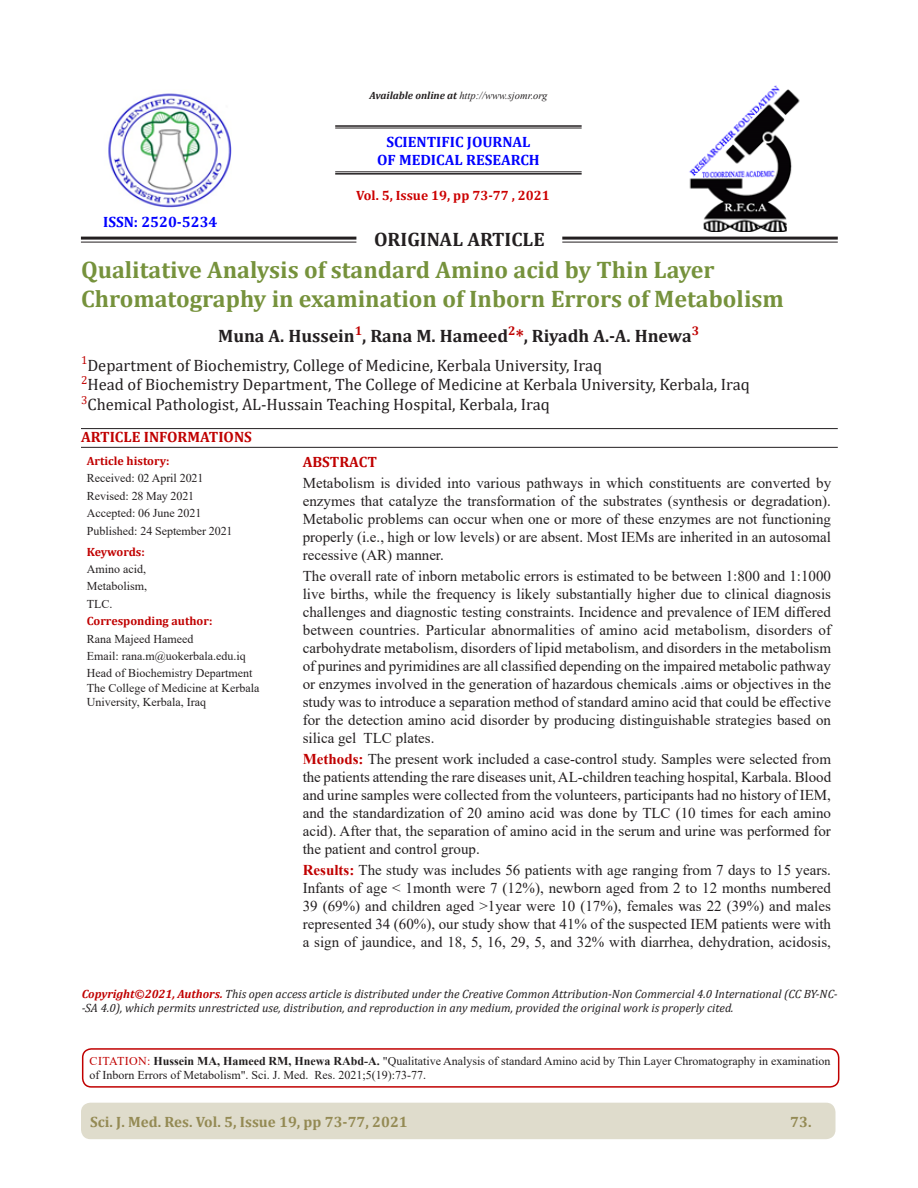
<style>
.page{position:relative;width:918px;height:1188px;background:#fff}
.page>*{position:absolute;margin:0;border:0;box-sizing:border-box;transform-origin:0 0}
.article_head{font:700 24px/28.8px "Cambria";color:#76923c}
.Subject{font:700 19.5px "Cambria";color:#231f20}
.author{font:700 18px "Cambria";color:#231f20}
.affiliation{font:16.5px/19.8px "Cambria";color:#231f20}
.Abstract{font:15px/18px "Times New Roman";color:#231f20;text-align:justify}
.t1{font:700 15px/18px "Cambria";color:#00f;text-align:center}
.t2{font:700 15px "Cambria";color:#948a54}
.Corresponding_Author{font:700 15px "Cambria";color:#c00000}
.Abstract-2{font:700 15px "Cambria";color:#c00000}
.t3{font:700 13.5px "Cambria";color:#c00}
.Abstract-3{font:12px/14.4px "Times New Roman";color:#231f20}
.t4{font:italic 12px/14.4px "Cambria";color:#231f20}
.Corresponding_Author-2{font:12px/14.4px "Times New Roman";color:#231f20}
.Corresponding_Author-3{font:700 12px "Cambria";color:#c00000}
.Abstract-4{font:700 12px "Cambria";letter-spacing:-.015em;color:#c00000}
.t5{font:italic 10.5px "Times New Roman";color:#231f20}
.s1{font-family:"Cambria";font-weight:700}
.s2{color:#c00000}
.s3{font-weight:700;color:#c00000}
.s4{font-weight:700}
</style>
<div class="page">
<img style="left:689px;top:86px;width:111px;height:146px">
<img style="left:108px;top:93px;width:124px;height:115px">
<div style="left:81px;top:1103px;width:755px;height:36px;background:#dfdccc;border-radius:9px"></div>
<hr style="left:81px;top:237px;width:275px;height:3px;background:#231f20">
<hr style="left:81px;top:242px;width:275px;height:1px;background:#231f20">
<hr style="left:562px;top:237px;width:276px;height:3px;background:#231f20">
<hr style="left:562px;top:242px;width:276px;height:1px;background:#231f20">
<hr style="left:81px;top:428px;width:757px;height:1px;background:#231f20">
<hr style="left:81px;top:447px;width:757px;height:1px;background:#231f20">
<div style="left:82px;top:1048px;width:757px;height:40px;border:2px solid #c00000;border-radius:9px"></div>
<hr style="left:335px;top:125px;width:247px;height:2px;background:#231f20">
<hr style="left:335px;top:128px;width:247px;height:1px;background:#231f20">
<hr style="left:335px;top:173px;width:247px;height:2px;background:#231f20">
<hr style="left:335px;top:172px;width:247px;height:1px;background:#231f20">
<p class="t1" style="left:103px;top:212px;width:116px">ISSN: 2520-5234</p>
<p class="t5" style="left:369px;top:88px;width:180px"><span class="s1">Available online at</span> http://www.sjomr.org</p>
<p class="t1" style="left:377px;top:132px;width:164px">SCIENTIFIC JOURNAL<br>OF MEDICAL RESEARCH</p>
<p class="t3" style="left:356px;top:187px;width:195px">Vol. 5, Issue 19, pp 73-77 , 2021</p>
<p class="Subject" style="left:374px;top:228px;width:172px">ORIGINAL ARTICLE</p>
<p class="article_head" style="left:81px;top:255px;width:704px">Qualitative Analysis of standard Amino acid by Thin Layer<br>Chromatography in examination of Inborn Errors of Metabolism</p>
<p class="author" style="left:218px;top:325px;width:483px">Muna A. Hussein<sup>1</sup>, Rana M. Hameed<sup>2</sup><span class="s2">*</span>, Riyadh A.-A. Hnewa<sup>3</sup></p>
<p class="affiliation" style="left:81px;top:355px;width:670px"><sup>1</sup>Department of Biochemistry, College of Medicine, Kerbala University, Iraq<br><sup>2</sup>Head of Biochemistry Department, The College of Medicine at Kerbala University, Kerbala, Iraq<br><sup>3</sup>Chemical Pathologist, AL-Hussain Teaching Hospital, Kerbala, Iraq</p>
<p class="Corresponding_Author" style="left:81px;top:428px;width:172px">ARTICLE INFORMATIONS</p>
<p class="Corresponding_Author-3" style="left:87px;top:454px;width:84px">Article history:</p>
<p class="Abstract-3" style="left:87px;top:471px;width:118px">Received: 02 April 2021</p>
<p class="Abstract-3" style="left:87px;top:488px;width:109px">Revised: 28 May 2021</p>
<p class="Abstract-3" style="left:87px;top:506px;width:116px">Accepted: 06 June 2021</p>
<p class="Abstract-3" style="left:87px;top:523px;width:147px">Published: 24 September 2021</p>
<p class="Abstract-4" style="left:87px;top:544px;width:60px">Keywords:</p>
<p class="Corresponding_Author-2" style="left:87px;top:561px;width:61px">Amino acid,</p>
<p class="Corresponding_Author-2" style="left:87px;top:579px;width:62px">Metabolism,</p>
<p class="Corresponding_Author-2" style="left:87px;top:596px;width:27px">TLC.</p>
<p class="Corresponding_Author-3" style="left:87px;top:614px;width:127px">Corresponding author:</p>
<p class="Corresponding_Author-2" style="left:87px;top:631px;width:108px">Rana Majeed Hameed</p>
<p class="Corresponding_Author-2" style="left:87px;top:648px;width:161px">Email: rana.m@uokerbala.edu.iq</p>
<p class="Corresponding_Author-2" style="left:87px;top:666px;width:174px">Head of Biochemistry Department<br>The College of Medicine at Kerbala<br>University, Kerbala, Iraq</p>
<p class="Abstract-2" style="left:303px;top:453px;width:76px">ABSTRACT</p>
<p class="Abstract" style="left:303px;top:474px;width:530px">Metabolism is divided into various pathways in which constituents are converted by enzymes that catalyze the transformation of the substrates (synthesis or degradation).<br>Metabolic problems can occur when one or more of these enzymes are not functioning properly (i.e., high or low levels) or are absent. Most IEMs are inherited in an autosomal recessive (AR) manner.</p>
<p class="Abstract" style="left:303px;top:567px;width:530px">The overall rate of inborn metabolic errors is estimated to be between 1:800 and 1:1000 live births, while the frequency is likely substantially higher due to clinical diagnosis challenges and diagnostic testing constraints. Incidence and prevalence of IEM differed between countries. Particular abnormalities of amino acid metabolism, disorders of carbohydrate metabolism, disorders of lipid metabolism, and disorders in the metabolism of purines and pyrimidines are all classified depending on the impaired metabolic pathway or enzymes involved in the generation of hazardous chemicals .aims or objectives in the study was to introduce a separation method of standard amino acid that could be effective for the detection amino acid disorder by producing distinguishable strategies based on silica gel TLC plates.</p>
<p class="Abstract" style="left:303px;top:750px;width:530px"><span class="s3">Methods:</span> The present work included a case-control study. Samples were selected from the patients attending the rare diseases unit, AL-children teaching hospital, Karbala. Blood and urine samples were collected from the volunteers, participants had no history of IEM, and the standardization of 20 amino acid was done by TLC (10 times for each amino acid). After that, the separation of amino acid in the serum and urine was performed for the patient and control group.</p>
<p class="Abstract" style="left:303px;top:861px;width:530px"><span class="s3">Results:</span> The study was includes 56 patients with age ranging from 7 days to 15 years.<br>Infants of age &lt; 1month were 7 (12%), newborn aged from 2 to 12 months numbered 39 (69%) and children aged &gt;1year were 10 (17%), females was 22 (39%) and males represented 34 (60%), our study show that 41% of the suspected IEM patients were with a sign of jaundice, and 18, 5, 16, 29, 5, and 32% with diarrhea, dehydration, acidosis,</p>
<p class="t4" style="left:82px;top:986px;width:758px"><span class="s3">Copyright©2021, Authors.</span> This open access article is distributed under the Creative Common Attribution-Non Commercial 4.0 International (CC BY-NC--SA 4.0), which permits unrestricted use, distribution, and reproduction in any medium, provided the original work is properly cited.</p>
<p class="Abstract-3" style="left:89px;top:1053px;width:742px"><span class="s2">CITATION:</span> <span class="s4">Hussein MA, Hameed RM, Hnewa RAbd-A.</span> "Qualitative Analysis of standard Amino acid by Thin Layer Chromatography in examination of Inborn Errors of Metabolism". Sci. J. Med. Res. 2021;5(19):73-77.</p>
<p class="t2" style="left:90px;top:1113px;width:319px">Sci. J. Med. Res. Vol. 5, Issue 19, pp 73-77, 2021</p>
<p class="t2" style="left:790px;top:1113px;width:23px">73.</p>
</div>
